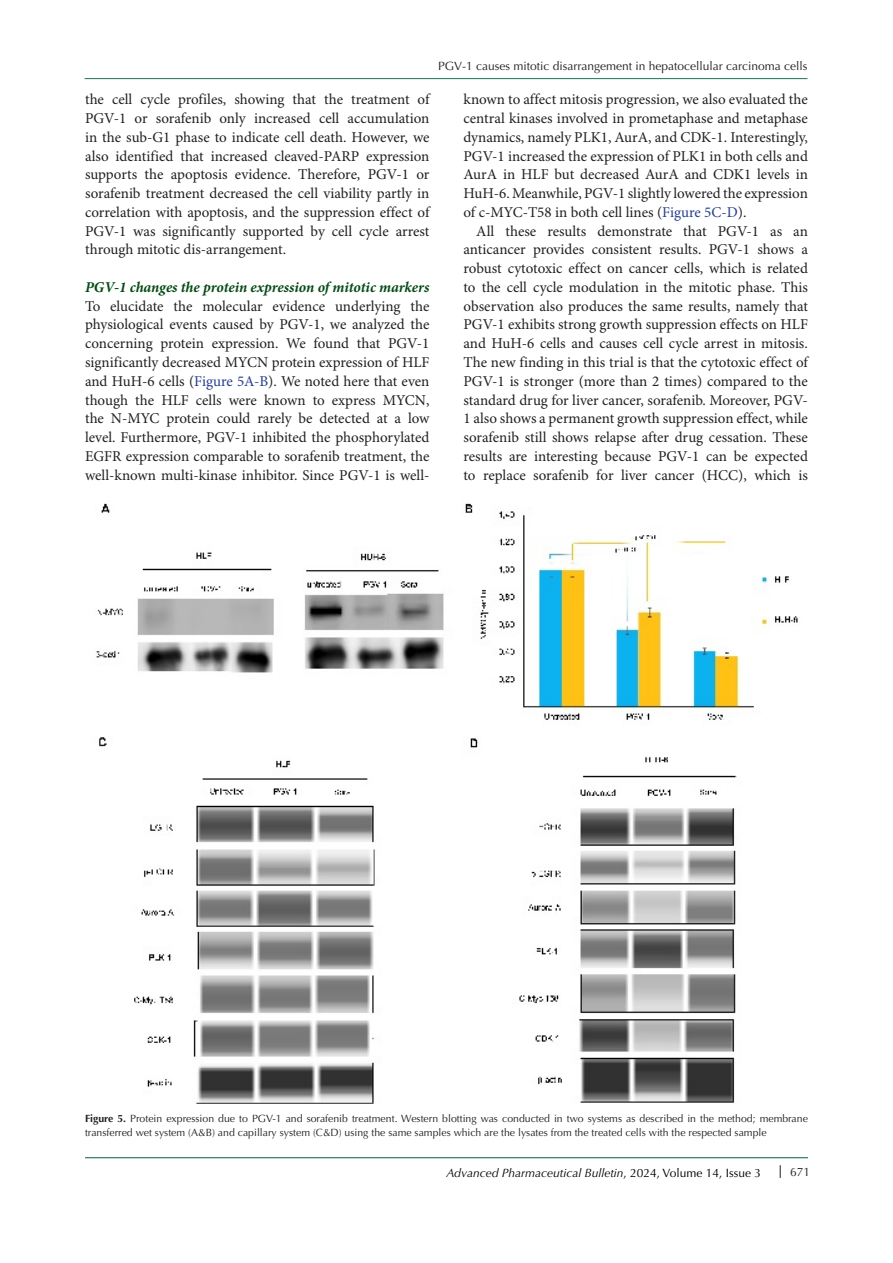
<style>
.page{position:relative;width:893px;height:1263px;background:#fff}
.page>*{position:absolute;margin:0;border:0;box-sizing:border-box;transform-origin:0 0}
.t1{font:15px/18.8px "Minion Pro";color:#231f20;text-align:justify}
.t2{font:italic 700 15px "Minion Pro";letter-spacing:-.005em;color:#054b14}
.t3{font:12px "Optima LT Std";color:#231f20}
.t4{font:italic 12px "Optima LT Std";color:#000}
.t5{font:10.5px/13.5px "Optima LT Std";color:#231f20}
.s1{color:#253f8e}
.s2{font-weight:700}
.s3{font-style:normal}
</style>
<div class="page">
<svg style="left:780px;top:1165px;width:1px;height:13px"></svg>
<hr style="left:85px;top:1157px;width:723px;height:1px;background:#1e7252">
<hr style="left:85px;top:78px;width:722px;height:1px;background:#1e7252">
<img style="left:96px;top:503px;width:702px;height:601px">
<p class="t1" style="left:85px;top:91px;width:346px">the cell cycle profiles, showing that the treatment of PGV-1 or sorafenib only increased cell accumulation in the sub-G1 phase to indicate cell death. However, we also identified that increased cleaved-PARP expression supports the apoptosis evidence. Therefore, PGV-1 or sorafenib treatment decreased the cell viability partly in correlation with apoptosis, and the suppression effect of PGV-1 was significantly supported by cell cycle arrest through mitotic dis-arrangement.</p>
<p class="t2" style="left:85px;top:276px;width:346px">PGV-1 changes the protein expression of mitotic markers</p>
<p class="t1" style="left:85px;top:297px;width:346px">To elucidate the molecular evidence underlying the physiological events caused by PGV-1, we analyzed the concerning protein expression. We found that PGV-1 significantly decreased MYCN protein expression of HLF and HuH-6 cells (<span class="s1">Figure 5A-B</span>). We noted here that even though the HLF cells were known to express MYCN, the N-MYC protein could rarely be detected at a low level. Furthermore, PGV-1 inhibited the phosphorylated EGFR expression comparable to sorafenib treatment, the well-known multi-kinase inhibitor. Since PGV-1 is well-</p>
<p class="t3" style="left:438px;top:59px;width:371px">PGV-1 causes mitotic disarrangement in hepatocellular carcinoma cells</p>
<p class="t1" style="left:463px;top:91px;width:346px">known to affect mitosis progression, we also evaluated the central kinases involved in prometaphase and metaphase dynamics, namely PLK1, AurA, and CDK-1. Interestingly, PGV-1 increased the expression of PLK1 in both cells and AurA in HLF but decreased AurA and CDK1 levels in HuH-6. Meanwhile, PGV-1 slightly lowered the expression of c-MYC-T58 in both cell lines (<span class="s1">Figure 5C-D</span>).</p>
<p class="t1" style="left:463px;top:222px;width:346px;text-indent:13px">All these results demonstrate that PGV-1 as an anticancer provides consistent results. PGV-1 shows a robust cytotoxic effect on cancer cells, which is related to the cell cycle modulation in the mitotic phase. This observation also produces the same results, namely that PGV-1 exhibits strong growth suppression effects on HLF and HuH-6 cells and causes cell cycle arrest in mitosis.<br>The new finding in this trial is that the cytotoxic effect of PGV-1 is stronger (more than 2 times) compared to the standard drug for liver cancer, sorafenib. Moreover, PGV-1 also shows a permanent growth suppression effect, while sorafenib still shows relapse after drug cessation. These results are interesting because PGV-1 can be expected to replace sorafenib for liver cancer (HCC), which is</p>
<p class="t5" style="left:85px;top:1112px;width:724px"><span class="s2">Figure 5.</span> Protein expression due to PGV-1 and sorafenib treatment. Western blotting was conducted in two systems as described in the method; membrane transferred wet system (A&amp;B) and capillary system (C&amp;D) using the same samples which are the lysates from the treated cells with the respected sample</p>
<p class="t4" style="left:446px;top:1165px;width:316px">Advanced Pharmaceutical Bulletin<span class="s3">, 2024, Volume 14, Issue 3</span></p>
<p class="t3" style="left:790px;top:1165px;width:22px">671</p>
</div>
